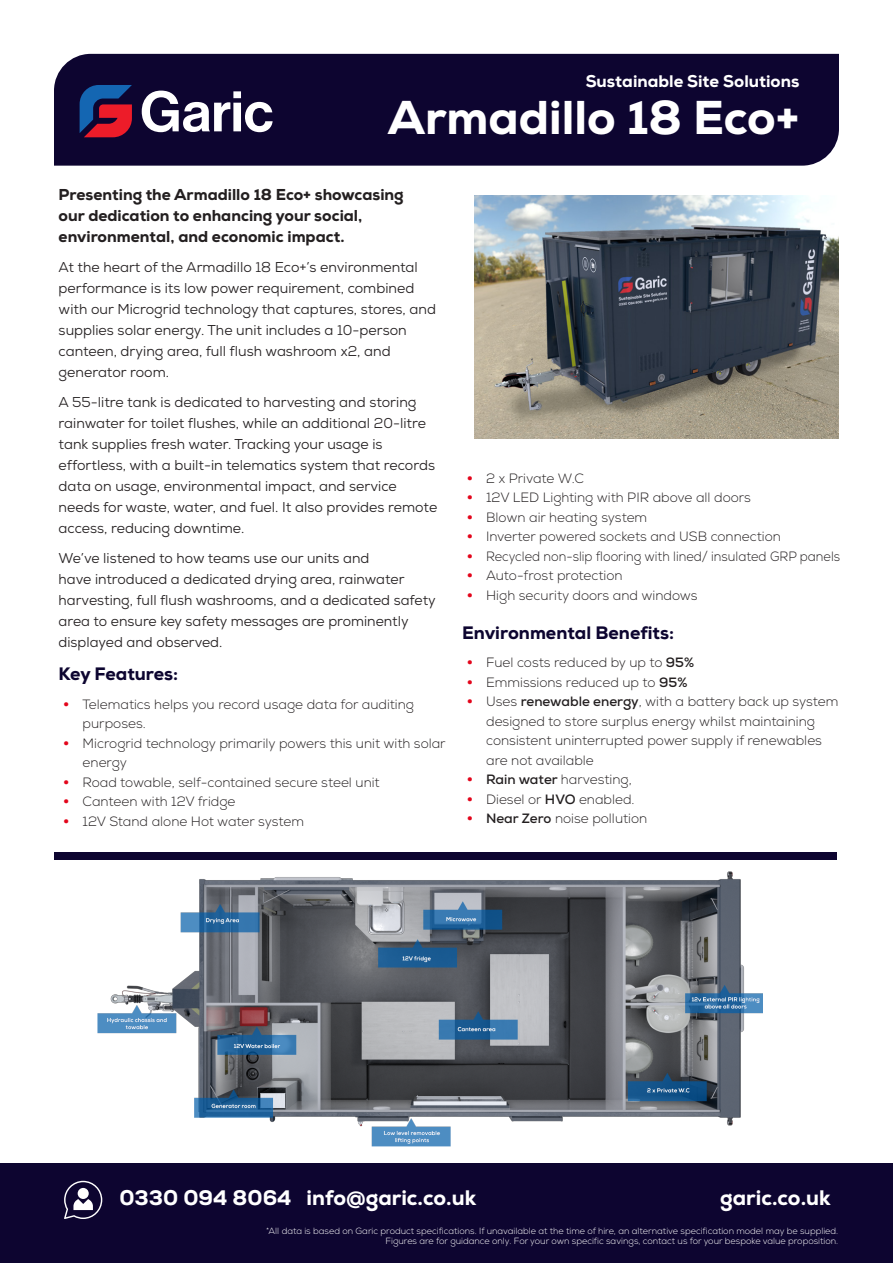
<style>
.page{position:relative;width:893px;height:1263px;background:#fff}
.page>*{position:absolute;margin:0;border:0;box-sizing:border-box;transform-origin:0 0}
.Product_name{font:800 47.4px "Nexa";color:#fff}
.t1{font:800 21px "Nexa";color:#fff}
.heading{font:800 18px "Nexa";color:#0d0530}
.t2{font:800 16.8px "Nexa";color:#fff}
.Intro_bold_text{font:800 15.75px/21px "Nexa";color:#231f20}
.Main_text{font:14.25px/21px "Nexa";color:#231f20}
.bullets{font:300 13.5px/19.5px "Nexa";color:#231f20}
.bullets-2{font:300 13.5px "Nexa";color:#231f20;scale:.94 1}
.t3{font:300 9px "Nexa";color:#fff}
.s1{font-weight:800;font-size:15px;color:#e3051b}
.s2{font-weight:700}
</style>
<div class="page">
<div style="left:54px;top:54px;width:785px;height:112px;background:#0d0530"></div>
<div style="left:0;top:1163px;width:893px;height:100px;background:#0d0530"></div>
<svg style="left:64px;top:1181px;width:38px;height:38px"></svg>
<div style="left:78px;top:1188px;width:11px;height:11px;background:#fff;border-radius:50%"></div>
<svg style="left:80px;top:85px;width:52px;height:52px;background:#622e59"></svg>
<svg style="left:142px;top:91px;width:131px;height:41px"></svg>
<div style="left:54px;top:853px;width:783px;height:7px;background:#0d0530"></div>
<img style="left:474px;top:196px;width:365px;height:242px">
<img style="left:97px;top:871px;width:665px;height:276px">
<p class="t2" style="left:586px;top:71px;width:215px">Sustainable Site Solutions</p>
<p class="Product_name" style="left:388px;top:88px;width:413px">Armadillo 18 Eco+</p>
<p class="Intro_bold_text" style="left:59px;top:184px;width:347px">Presenting the Armadillo 18 Eco+ showcasing our dedication to enhancing your social, environmental, and economic impact.</p>
<p class="Main_text" style="left:59px;top:257px;width:379px">At the heart of the Armadillo 18 Eco+’s environmental performance is its low power requirement, combined with our Microgrid technology that captures, stores, and supplies solar energy. The unit includes a 10-person canteen, drying area, full flush washroom x2, and generator room.</p>
<p class="Main_text" style="left:59px;top:392px;width:380px">A 55-litre tank is dedicated to harvesting and storing rainwater for toilet flushes, while an additional 20-litre tank supplies fresh water. Tracking your usage is effortless, with a built-in telematics system that records data on usage, environmental impact, and service needs for waste, water, and fuel. It also provides remote access, reducing downtime.</p>
<p class="Main_text" style="left:59px;top:548px;width:379px">We’ve listened to how teams use our units and<br>have introduced a dedicated drying area, rainwater harvesting, full flush washrooms, and a dedicated safety area to ensure key safety messages are prominently displayed and observed.</p>
<p class="heading" style="left:59px;top:662px;width:121px">Key Features:</p>
<p class="bullets" style="left:83px;top:694px;width:333px;text-indent:-20px"><span class="s1">•</span> Telematics helps you record usage data for auditing purposes.</p>
<p class="bullets" style="left:83px;top:733px;width:365px;text-indent:-20px"><span class="s1">•</span> Microgrid technology primarily powers this unit with solar energy</p>
<p class="bullets" style="left:63px;top:772px;width:318px"><span class="s1">•</span> Road towable, self-contained secure steel unit</p>
<p class="bullets" style="left:63px;top:792px;width:174px"><span class="s1">•</span> Canteen with 12V fridge</p>
<p class="bullets" style="left:63px;top:811px;width:242px"><span class="s1">•</span> 12V Stand alone Hot water system</p>
<p class="bullets" style="left:467px;top:469px;width:119px"><span class="s1">•</span> 2 x Private W.C</p>
<p class="bullets" style="left:467px;top:488px;width:286px"><span class="s1">•</span> 12V LED Lighting with PIR above all doors</p>
<p class="bullets" style="left:467px;top:508px;width:182px"><span class="s1">•</span> Blown air heating system</p>
<p class="bullets" style="left:467px;top:527px;width:316px"><span class="s1">•</span> Inverter powered sockets and USB connection</p>
<p class="bullets-2" style="left:467px;top:548px;width:399px"><span class="s1">•</span> Recycled non-slip flooring with lined/ insulated GRP panels</p>
<p class="bullets" style="left:467px;top:566px;width:157px"><span class="s1">•</span> Auto-frost protection</p>
<p class="bullets" style="left:467px;top:586px;width:232px"><span class="s1">•</span> High security doors and windows</p>
<p class="heading" style="left:462px;top:621px;width:213px">Environmental Benefits:</p>
<p class="bullets" style="left:467px;top:653px;width:229px"><span class="s1">•</span> Fuel costs reduced by up to <span class="s2">95%</span></p>
<p class="bullets" style="left:467px;top:673px;width:222px"><span class="s1">•</span> Emmissions reduced up to <span class="s2">95%</span></p>
<p class="bullets" style="left:486px;top:692px;width:354px;text-indent:-20px"><span class="s1">•</span> Uses <span class="s2">renewable energy</span>, with a battery back up system designed to store surplus energy whilst maintaining consistent uninterrupted power supply if renewables are not available</p>
<p class="bullets" style="left:467px;top:770px;width:167px"><span class="s1">•</span> <span class="s2">Rain water</span> harvesting,</p>
<p class="bullets" style="left:467px;top:790px;width:169px"><span class="s1">•</span> Diesel or <span class="s2">HVO</span> enabled.</p>
<p class="bullets" style="left:467px;top:809px;width:182px"><span class="s1">•</span> <span class="s2">Near Zero</span> noise pollution</p>
<h2 class="t1" style="left:119px;top:1184px;width:358px">0330 094 8064 info@garic.co.uk</h2>
<h2 class="t1" style="left:720px;top:1184px;width:112px">garic.co.uk</h2>
<p class="t3" style="left:266px;top:1225px;width:574px">*All data is based on Garic product specifications. If unavailable at the time of hire, an alternative specification model may be supplied.</p>
<p class="t3" style="left:386px;top:1236px;width:454px">Figures are for guidance only. For your own specific savings, contact us for your bespoke value proposition.</p>
</div>
